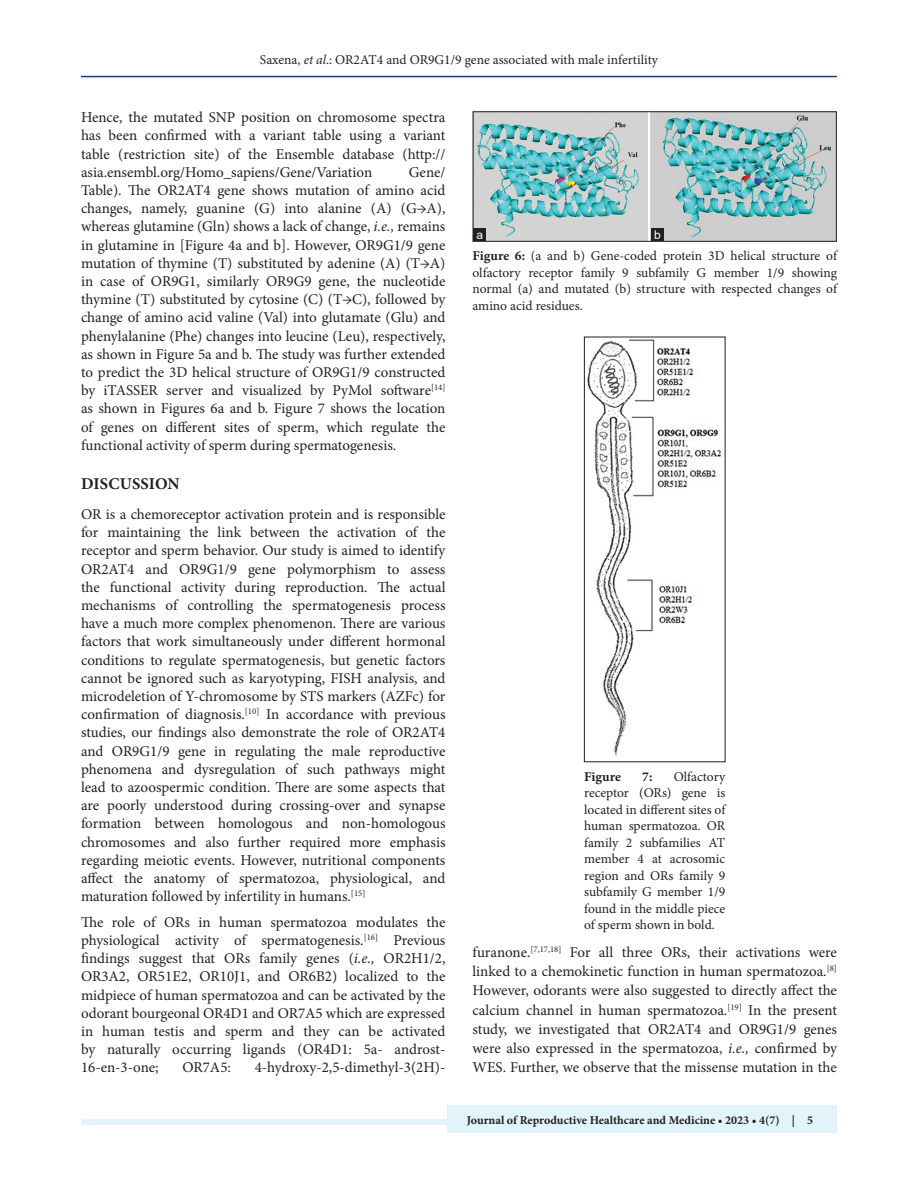
<style>
.page{position:relative;width:918px;height:1188px;background:#fff}
.page>*{position:absolute;margin:0;border:0;box-sizing:border-box;transform-origin:0 0}
.t1{font:700 16.5px "Minion Pro";letter-spacing:.01em;color:#231f20}
.TX{font:15px/18.1px "Minion Pro";color:#231f20;text-align:justify}
.FGC{font:13.5px/16.5px "Minion Pro";color:#231f20;text-align:justify}
.FGC-2{font:700 13.5px "Minion Pro";color:#231f20}
.t2{font:700 12px "Minion Pro";color:#231f20}
.LABEL{font:12px "Arial";color:#fff}
.s1{font-style:italic}
.s2{font-weight:700}
</style>
<div class="page">
<hr style="left:81px;top:76px;width:756px;height:1px;background:#164077">
<div style="left:81px;top:1119px;width:756px;height:6px;background:#e1f4fc"></div>
<div style="left:447px;top:1105px;width:390px;height:28px;background:#e1f4fc"></div>
<img style="left:587px;top:339px;width:135px;height:417px">
<div style="left:584px;top:337px;width:141px;height:425px;border:1px solid #231f20"></div>
<img style="left:475px;top:114px;width:360px;height:126px">
<div style="left:473px;top:112px;width:364px;height:130px;border:1px solid #231f20"></div>
<div style="left:651px;top:228px;width:13px;height:13px;background:#231f20"></div>
<div style="left:473px;top:228px;width:13px;height:13px;background:#231f20"></div>
<p class="FGC" style="left:260px;top:51px;width:400px">Saxena, <span class="s1">et al</span>.: OR2AT4 and OR9G1/9 gene associated with male infertility</p>
<p class="TX" style="left:81px;top:108px;width:366px">Hence, the mutated SNP position on chromosome spectra has been confirmed with a variant table using a variant table (restriction site) of the Ensemble database (http:// asia.ensembl.org/Homo_sapiens/Gene/Variation</p>
<p class="TX" style="left:81px;top:163px;width:366px;text-indent:328px">Gene/ Table). The OR2AT4 gene shows mutation of amino acid changes, namely, guanine (G) into alanine (A) (G→A), whereas glutamine (Gln) shows a lack of change, <span class="s1">i.e.,</span> remains in glutamine in [Figure 4a and b]. However, OR9G1/9 gene mutation of thymine (T) substituted by adenine (A) (T→A) in case of OR9G1, similarly OR9G9 gene, the nucleotide thymine (T) substituted by cytosine (C) (T→C), followed by change of amino acid valine (Val) into glutamate (Glu) and phenylalanine (Phe) changes into leucine (Leu), respectively, as shown in Figure 5a and b. The study was further extended to predict the 3D helical structure of OR9G1/9 constructed by iTASSER server and visualized by PyMol software<sup>[14] </sup>as shown in Figures 6a and b. Figure 7 shows the location of genes on different sites of sperm, which regulate the functional activity of sperm during spermatogenesis.</p>
<h1 class="t1" style="left:81px;top:472px;width:100px">DISCUSSION</h1>
<p class="TX" style="left:81px;top:505px;width:366px">OR is a chemoreceptor activation protein and is responsible for maintaining the link between the activation of the receptor and sperm behavior. Our study is aimed to identify OR2AT4 and OR9G1/9 gene polymorphism to assess the functional activity during reproduction. The actual mechanisms of controlling the spermatogenesis process have a much more complex phenomenon. There are various factors that work simultaneously under different hormonal conditions to regulate spermatogenesis, but genetic factors cannot be ignored such as karyotyping, FISH analysis, and microdeletion of Y-chromosome by STS markers (AZFc) for confirmation of diagnosis.<sup>[10]</sup> In accordance with previous studies, our findings also demonstrate the role of OR2AT4 and OR9G1/9 gene in regulating the male reproductive phenomena and dysregulation of such pathways might lead to azoospermic condition. There are some aspects that are poorly understood during crossing-over and synapse formation between homologous and non-homologous chromosomes and also further required more emphasis regarding meiotic events. However, nutritional components affect the anatomy of spermatozoa, physiological, and maturation followed by infertility in humans.<sup>[15]</sup></p>
<p class="TX" style="left:81px;top:913px;width:366px">The role of ORs in human spermatozoa modulates the physiological activity of spermatogenesis.<sup>[16]</sup> Previous findings suggest that ORs family genes (<span class="s1">i.e.,</span> OR2H1/2, OR3A2, OR51E2, OR10J1, and OR6B2) localized to the midpiece of human spermatozoa and can be activated by the odorant bourgeonal OR4D1 and OR7A5 which are expressed in human testis and sperm and they can be activated by naturally occurring ligands (OR4D1: 5a- androst-16-en-3-one;</p>
<p class="TX" style="left:182px;top:1059px;width:50px">OR7A5:</p>
<p class="TX" style="left:255px;top:1059px;width:192px">4-hydroxy-2,5-dimethyl-3(2H)-</p>
<p class="LABEL" style="left:476px;top:227px;width:8px">a</p>
<p class="LABEL" style="left:654px;top:226px;width:8px">b</p>
<p class="FGC" style="left:472px;top:248px;width:366px"><span class="s2">Figure 6:</span> (a and b) Gene-coded protein 3D helical structure of olfactory receptor family 9 subfamily G member 1/9 showing normal (a) and mutated (b) structure with respected changes of amino acid residues.</p>
<p class="FGC" style="left:584px;top:768px;width:143px;text-indent:90px">Olfactory receptor (ORs) gene is located in different sites of human spermatozoa. OR family 2 subfamilies AT member 4 at acrosomic region and ORs family 9 subfamily G member 1/9 found in the middle piece of sperm shown in bold.</p>
<p class="TX" style="left:472px;top:943px;width:366px;line-height:19.2px">furanone.<sup>[7,17,18]</sup> For all three ORs, their activations were linked to a chemokinetic function in human spermatozoa.<sup>[8] </sup>However, odorants were also suggested to directly affect the calcium channel in human spermatozoa.<sup>[19]</sup> In the present study, we investigated that OR2AT4 and OR9G1/9 genes were also expressed in the spermatozoa, <span class="s1">i.e.,</span> confirmed by WES. Further, we observe that the missense mutation in the</p>
<p class="FGC-2" style="left:584px;top:767px;width:38px">Figure</p>
<p class="FGC-2" style="left:642px;top:767px;width:12px">7:</p>
<p class="t2" style="left:467px;top:1112px;width:348px">Journal of Reproductive Healthcare and Medicine • 2023 • 4(7) | 5</p>
</div>
